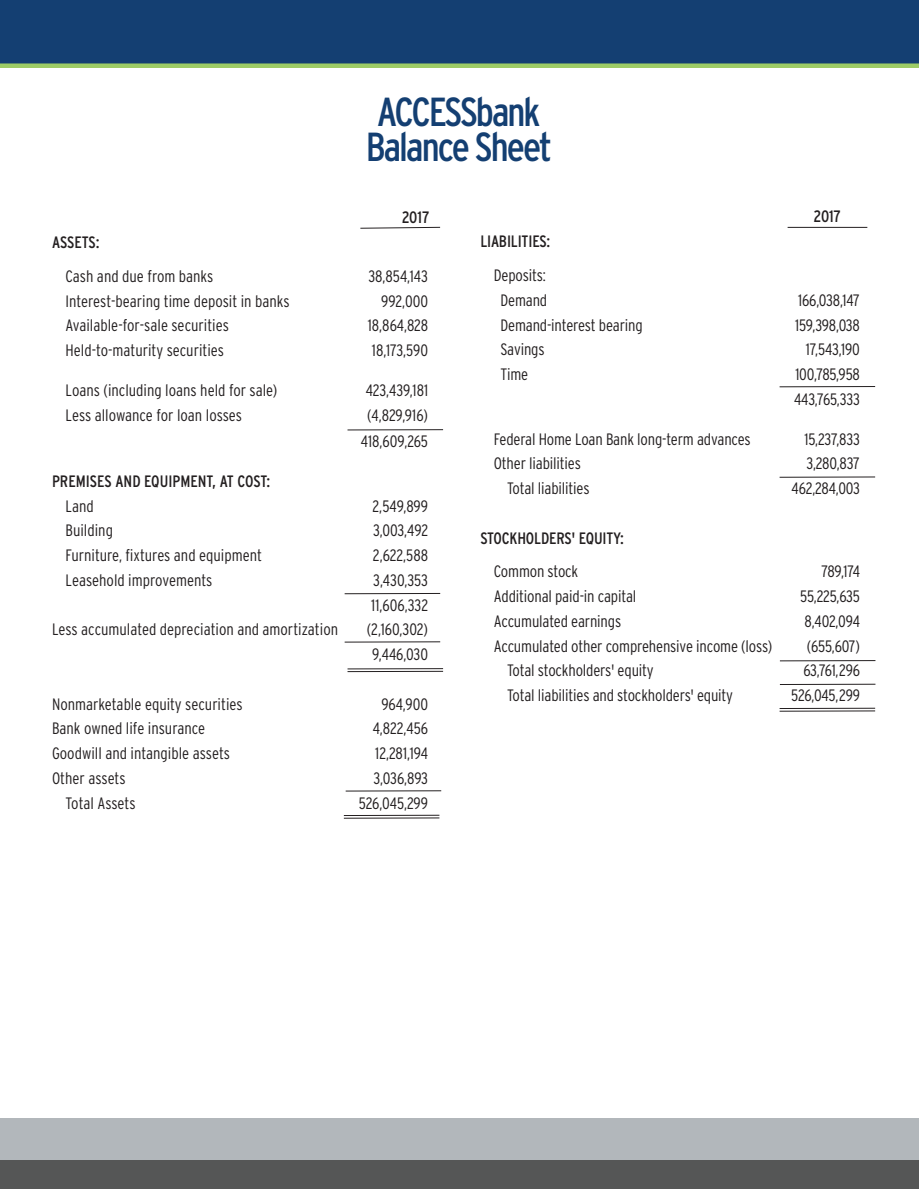
<style>
.page{position:relative;width:919px;height:1189px;background:#fff}
.page>*{position:absolute;margin:0;border:0;box-sizing:border-box;transform-origin:0 0}
.t1{font:condensed 40.5px/35.2px "Interstate";letter-spacing:-.05em;color:#143f72}
.t2{font:300 condensed 16.5px/24.8px "Interstate";letter-spacing:-.01em;color:#231f20;text-align:center}
.t3{font:condensed 16.5px "Interstate";letter-spacing:-.01em;color:#231f20}
</style>
<div class="page">
<hr style="left:348px;top:429px;width:95px;height:1px;background:#231f20">
<hr style="left:345px;top:641px;width:95px;height:1px;background:#231f20">
<hr style="left:345px;top:593px;width:95px;height:1px;background:#231f20">
<hr style="left:346px;top:790px;width:95px;height:1px;background:#231f20">
<hr style="left:348px;top:668px;width:95px;height:1px;background:#231f20">
<hr style="left:348px;top:671px;width:95px;height:1px;background:#231f20">
<svg style="left:360px;top:227px;width:81px;height:2px"></svg>
<div style="left:0;top:0;width:919px;height:65px;background:#143f72"></div>
<div style="left:0;top:1118px;width:919px;height:42px;background:#b2b7bb"></div>
<div style="left:0;top:1160px;width:919px;height:29px;background:#555656"></div>
<div style="left:0;top:63px;width:919px;height:5px;background:#9dcc66"></div>
<hr style="left:344px;top:815px;width:95px;height:1px;background:#231f20">
<hr style="left:344px;top:817px;width:95px;height:1px;background:#231f20">
<hr style="left:780px;top:386px;width:95px;height:1px;background:#231f20">
<hr style="left:780px;top:476px;width:95px;height:2px;background:#231f20">
<hr style="left:780px;top:708px;width:95px;height:1px;background:#231f20">
<hr style="left:780px;top:710px;width:95px;height:1px;background:#231f20">
<hr style="left:780px;top:660px;width:95px;height:1px;background:#231f20">
<hr style="left:780px;top:684px;width:95px;height:1px;background:#231f20">
<hr style="left:788px;top:227px;width:79px;height:1px;background:#231f20">
<h1 class="t1" style="left:366px;top:94px;width:188px">ACCESSbank<br>Balance Sheet</h1>
<p class="t3" style="left:402px;top:208px;width:29px">2017</p>
<p class="t3" style="left:814px;top:207px;width:29px">2017</p>
<p class="t3" style="left:52px;top:233px;width:49px">ASSETS:</p>
<p class="t2" style="left:66px;top:264px;width:149px">Cash and due from banks</p>
<p class="t2" style="left:368px;top:264px;width:61px">38,854,143</p>
<p class="t2" style="left:66px;top:289px;width:226px">Interest-bearing time deposit in banks</p>
<p class="t2" style="left:381px;top:289px;width:48px">992,000</p>
<p class="t2" style="left:66px;top:313px;width:165px">Available-for-sale securities</p>
<p class="t2" style="left:368px;top:313px;width:62px">18,864,828</p>
<p class="t2" style="left:66px;top:338px;width:160px">Held-to-maturity securities</p>
<p class="t2" style="left:372px;top:338px;width:58px">18,173,590</p>
<p class="t2" style="left:66px;top:378px;width:213px">Loans (including loans held for sale)</p>
<p class="t2" style="left:366px;top:378px;width:64px">423,439,181</p>
<p class="t2" style="left:66px;top:403px;width:178px">Less allowance for loan losses</p>
<p class="t2" style="left:361px;top:402px;width:69px;line-height:26.2px">(4,829,916)<br>418,609,265</p>
<p class="t3" style="left:52px;top:471px;width:220px">PREMISES AND EQUIPMENT, AT COST:</p>
<p class="t2" style="left:66px;top:493px;width:30px">Land</p>
<p class="t2" style="left:373px;top:493px;width:57px">2,549,899</p>
<p class="t2" style="left:66px;top:518px;width:49px">Building</p>
<p class="t2" style="left:373px;top:518px;width:57px">3,003,492</p>
<p class="t2" style="left:66px;top:543px;width:198px">Furniture, fixtures and equipment</p>
<p class="t2" style="left:373px;top:543px;width:57px">2,622,588</p>
<p class="t2" style="left:66px;top:568px;width:148px">Leasehold improvements</p>
<p class="t2" style="left:371px;top:568px;width:58px;text-align:left">3,430,353<br>11,606,332</p>
<p class="t2" style="left:52px;top:617px;width:288px">Less accumulated depreciation and amortization</p>
<p class="t2" style="left:367px;top:617px;width:63px">(2,160,302)<br>9,446,030</p>
<p class="t2" style="left:52px;top:691px;width:192px">Nonmarketable equity securities</p>
<p class="t2" style="left:381px;top:691px;width:48px">964,900</p>
<p class="t2" style="left:52px;top:716px;width:155px">Bank owned life insurance</p>
<p class="t2" style="left:373px;top:716px;width:57px">4,822,456</p>
<p class="t2" style="left:52px;top:741px;width:179px">Goodwill and intangible assets</p>
<p class="t2" style="left:375px;top:741px;width:54px">12,281,194</p>
<p class="t2" style="left:52px;top:766px;width:75px">Other assets</p>
<p class="t2" style="left:373px;top:766px;width:56px">3,036,893</p>
<p class="t2" style="left:66px;top:790px;width:72px">Total Assets</p>
<p class="t2" style="left:359px;top:790px;width:71px">526,045,299</p>
<p class="t3" style="left:480px;top:232px;width:72px">LIABILITIES:</p>
<p class="t2" style="left:494px;top:263px;width:55px">Deposits:<br>Demand</p>
<p class="t2" style="left:798px;top:288px;width:63px">166,038,147</p>
<p class="t2" style="left:500px;top:312px;width:144px">Demand-interest bearing</p>
<p class="t2" style="left:795px;top:312px;width:66px">159,398,038</p>
<p class="t2" style="left:500px;top:337px;width:46px">Savings</p>
<p class="t2" style="left:806px;top:337px;width:56px">17,543,190</p>
<p class="t2" style="left:500px;top:362px;width:29px">Time</p>
<p class="t2" style="left:794px;top:362px;width:67px;text-align:left">100,785,958<br>443,765,333</p>
<p class="t2" style="left:494px;top:426px;width:258px">Federal Home Loan Bank long-term advances</p>
<p class="t2" style="left:805px;top:426px;width:57px">15,237,833</p>
<p class="t2" style="left:494px;top:451px;width:89px">Other liabilities</p>
<p class="t2" style="left:807px;top:451px;width:55px">3,280,837</p>
<p class="t2" style="left:507px;top:476px;width:84px">Total liabilities</p>
<p class="t2" style="left:792px;top:476px;width:70px">462,284,003</p>
<p class="t3" style="left:480px;top:528px;width:145px">STOCKHOLDERS' EQUITY:</p>
<p class="t2" style="left:494px;top:559px;width:86px">Common stock</p>
<p class="t2" style="left:822px;top:559px;width:40px">789,174</p>
<p class="t2" style="left:494px;top:584px;width:144px">Additional paid-in capital</p>
<p class="t2" style="left:800px;top:584px;width:61px">55,225,635</p>
<p class="t2" style="left:494px;top:609px;width:129px">Accumulated earnings</p>
<p class="t2" style="left:805px;top:609px;width:57px">8,402,094</p>
<p class="t2" style="left:494px;top:633px;width:280px">Accumulated other comprehensive income (loss)</p>
<p class="t2" style="left:807px;top:633px;width:55px">(655,607)</p>
<p class="t2" style="left:507px;top:658px;width:148px">Total stockholders' equity</p>
<p class="t2" style="left:803px;top:658px;width:58px">63,761,296</p>
<p class="t2" style="left:507px;top:683px;width:227px">Total liabilities and stockholders' equity</p>
<p class="t2" style="left:791px;top:683px;width:70px">526,045,299</p>
</div>
